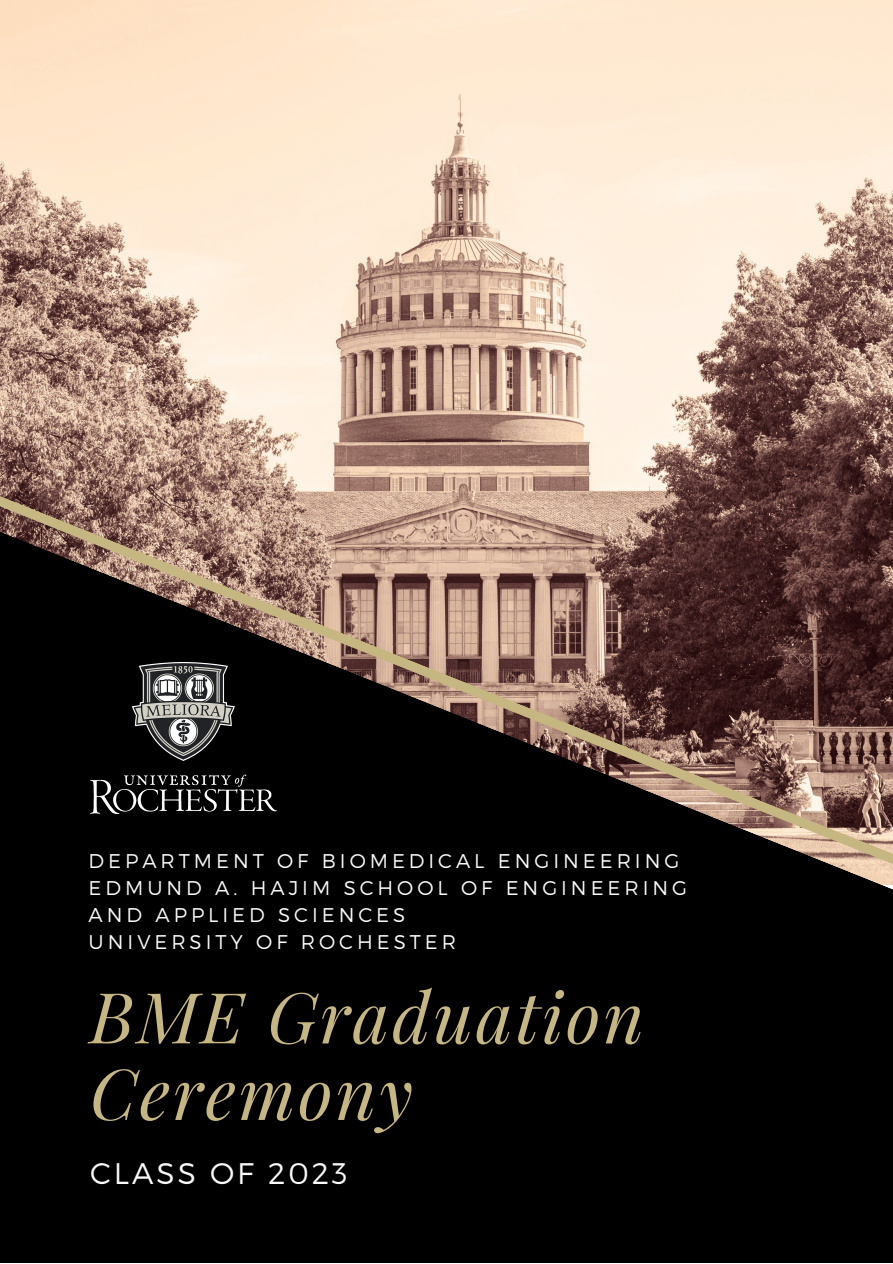
<style>
.page{position:relative;width:893px;height:1264px;background:#fff}
.page>*{position:absolute;margin:0;border:0;box-sizing:border-box;transform-origin:0 0}
.t1{font:italic 70.35px/76.5px "Playfair Display";letter-spacing:.04em;color:#c6b681}
.t2{font:300 29.7px "Montserrat";letter-spacing:.1em;color:#fafafa}
.t3{font:300 19.8px/27px "Montserrat";letter-spacing:.2em;color:#fafafa}
</style>
<div class="page">
<img style="left:0;top:0;width:892px;height:385px">
<div style="left:0;top:993px;width:892px;height:269px;background:#000"></div>
<svg style="left:0;top:385px;width:892px;height:608px;background:#55433c"></svg>
<img style="left:90px;top:662px;width:187px;height:151px">
<p class="t3" style="left:89px;top:846px;width:600px">DEPARTMENT OF BIOMEDICAL ENGINEERING<br>EDMUND A. HAJIM SCHOOL OF ENGINEERING<br>AND APPLIED SCIENCES<br>UNIVERSITY OF ROCHESTER</p>
<h1 class="t1" style="left:90px;top:975px;width:555px">BME Graduation<br>Ceremony</h1>
<h2 class="t2" style="left:90px;top:1153px;width:259px">CLASS OF 2023</h2>
</div>
